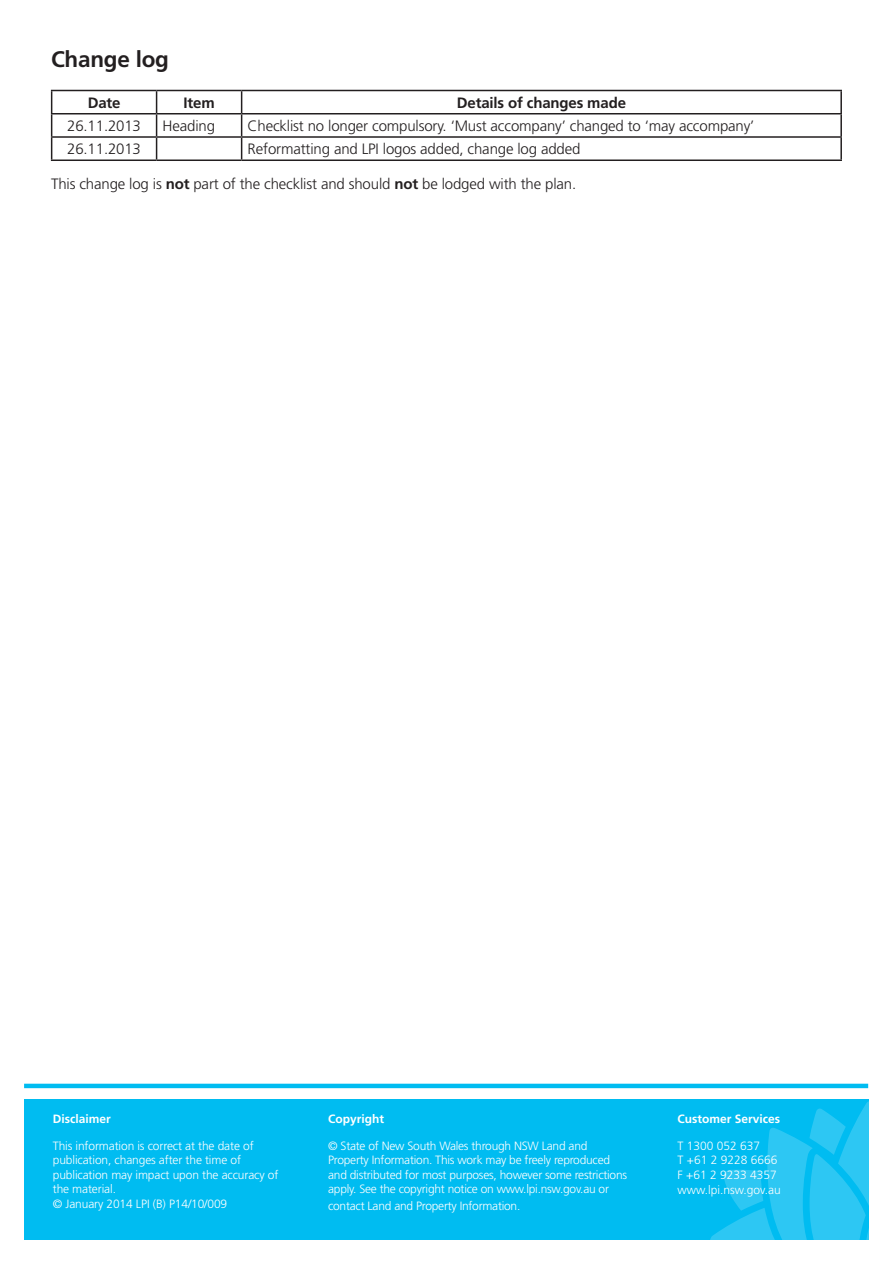
<style>
.page{position:relative;width:893px;height:1263px;background:#fff}
.page>*{position:absolute;margin:0;border:0;box-sizing:border-box;transform-origin:0 0}
.Heading-H1{font:700 22.5px "Frutiger";letter-spacing:-.01em;color:#231f20}
.form{font:300 15px "Frutiger";letter-spacing:-.01em;color:#231f20}
.form-2{font:700 15px "Frutiger";letter-spacing:-.01em;color:#231f20}
.t1{font:300 12px/14.4px "Frutiger";letter-spacing:-.02em;color:#fff}
.t2{font:300 12px/14.5px "Frutiger LT";color:#fff}
.t3{font:700 12px "Frutiger";color:#fff}
.s1{font-weight:700}
</style>
<div class="page">
<div style="left:24px;top:1099px;width:844px;height:141px;background:#00bcf1"></div>
<svg style="left:710px;top:1102px;width:158px;height:138px"></svg>
<hr style="left:24px;top:1084px;width:844px;height:4px;background:#00bcf1">
<hr style="left:51px;top:90px;width:106px;height:1px;background:#231f20">
<hr style="left:157px;top:90px;width:85px;height:1px;background:#231f20">
<hr style="left:242px;top:90px;width:600px;height:1px;background:#231f20">
<hr style="left:840px;top:91px;width:2px;height:22px;background:#231f20">
<hr style="left:51px;top:113px;width:106px;height:1px;background:#231f20">
<hr style="left:157px;top:113px;width:85px;height:1px;background:#231f20">
<hr style="left:242px;top:113px;width:600px;height:1px;background:#231f20">
<hr style="left:840px;top:114px;width:2px;height:22px;background:#231f20">
<hr style="left:51px;top:136px;width:106px;height:2px;background:#231f20">
<svg style="left:51px;top:91px;width:1px;height:68px"></svg>
<hr style="left:157px;top:136px;width:85px;height:2px;background:#231f20">
<svg style="left:156px;top:91px;width:1px;height:68px"></svg>
<hr style="left:242px;top:136px;width:600px;height:2px;background:#231f20">
<svg style="left:241px;top:91px;width:1px;height:68px"></svg>
<hr style="left:840px;top:138px;width:2px;height:21px;background:#231f20">
<hr style="left:51px;top:159px;width:106px;height:2px;background:#231f20">
<hr style="left:157px;top:159px;width:85px;height:2px;background:#231f20">
<hr style="left:242px;top:159px;width:600px;height:2px;background:#231f20">
<p class="Heading-H1" style="left:51px;top:46px;width:119px">Change log</p>
<p class="form-2" style="left:88px;top:94px;width:34px">Date</p>
<p class="form-2" style="left:183px;top:94px;width:33px">Item</p>
<p class="form-2" style="left:457px;top:94px;width:171px">Details of changes made</p>
<p class="form" style="left:67px;top:117px;width:75px">26.11.2013</p>
<p class="form" style="left:163px;top:117px;width:54px">Heading</p>
<p class="form" style="left:248px;top:117px;width:508px">Checklist no longer compulsory. ‘Must accompany’ changed to ‘may accompany’</p>
<p class="form" style="left:67px;top:141px;width:75px">26.11.2013</p>
<p class="form" style="left:248px;top:141px;width:334px">Reformatting and LPI logos added, change log added</p>
<p class="form" style="left:51px;top:176px;width:527px">This change log is <span class="s1">not</span> part of the checklist and should <span class="s1">not</span> be lodged with the plan.</p>
<p class="t3" style="left:53px;top:1112px;width:60px">Disclaimer</p>
<p class="t1" style="left:53px;top:1139px;width:227px">This information is correct at the date of publication, changes after the time of publication may impact upon the accuracy of the material.<br>© January 2014 LPI (B) P14/10/009</p>
<p class="t3" style="left:328px;top:1112px;width:58px">Copyright</p>
<p class="t1" style="left:328px;top:1139px;width:301px">© State of New South Wales through NSW Land and Property Information. This work may be freely reproduced and distributed for most purposes, however some restrictions apply. See the copyright notice on www.lpi.nsw.gov.au or</p>
<p class="t1" style="left:328px;top:1199px;width:194px">contact Land and Property Information.</p>
<p class="t3" style="left:677px;top:1112px;width:104px">Customer Services</p>
<p class="t2" style="left:677px;top:1139px;width:105px">T 1300 052 637<br>T +61 2 9228 6666<br>F +61 2 9233 4357 www.lpi.nsw.gov.au</p>
</div>
